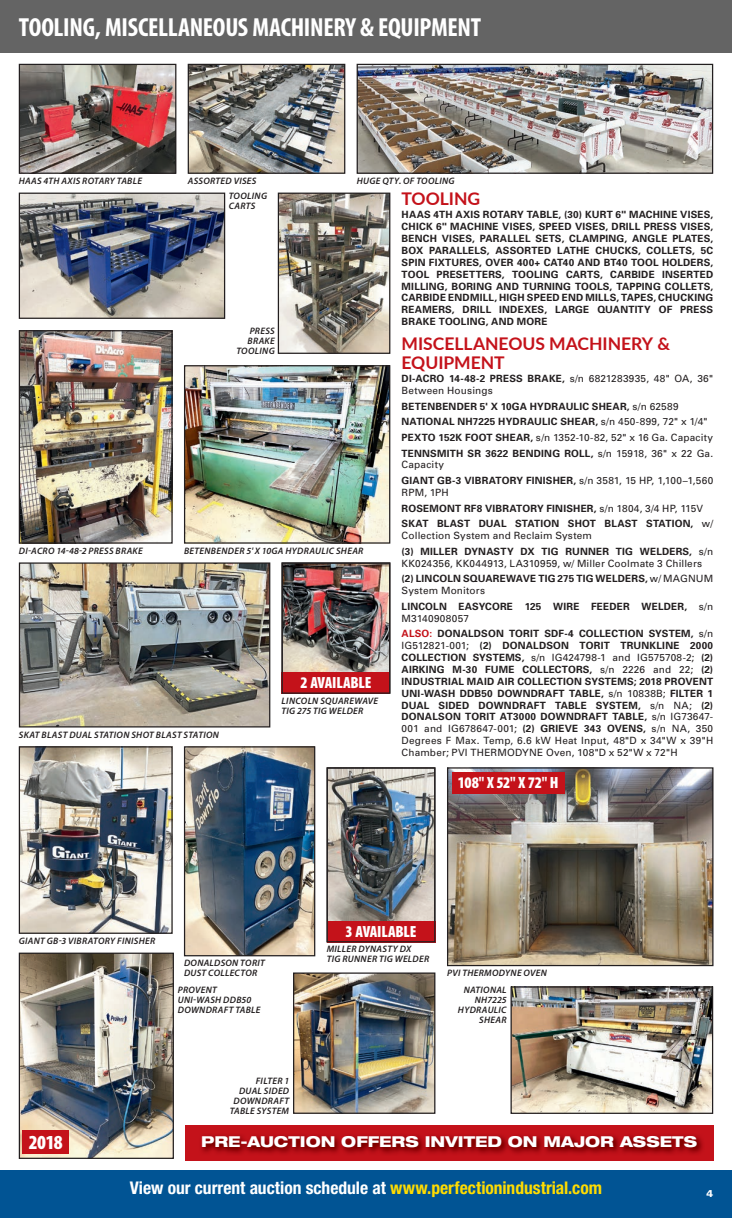
<style>
.page{position:relative;width:732px;height:1218px;background:#fff}
.page>*{position:absolute;margin:0;border:0;box-sizing:border-box;transform-origin:0 0}
.t1{font:700 condensed 26.25px "Myriad Pro";letter-spacing:-.015em;color:#fff}
.t2{font:900 condensed 20px "Myriad Pro";color:#fff}
.t3{font:700 condensed 17.5px "Helvetica Neue";color:#fff}
.t4{font:700 17.5px/18.8px "Lato";letter-spacing:-.005em;color:#c4121a}
.t5{font:900 condensed 16.25px "Myriad Pro";letter-spacing:-.015em;color:#fff}
.t6{font:800 expanded 15px "Helvetica Neue LT Std";color:#fff}
.t7{font:700 10px/11.9px "Univers";letter-spacing:.02em;color:#231f20}
.t8{font:10px/15.6px "Univers";letter-spacing:.02em;color:#231f20}
.t9{font:900 10px "Univers";color:#fff}
.t10{font:italic 600 9.38px/10px "Myriad Pro";letter-spacing:.03em;color:#231f20}
.s1{font-weight:700}
.s2{font-weight:400}
.s3{color:#c4121a}
.s4{color:#ffdc01}
</style>
<div class="page">
<img style="left:295px;top:974px;width:138px;height:137px">
<div style="left:293px;top:972px;width:142px;height:141px;border:1px solid #231f20"></div>
<div style="left:0;top:0;width:731px;height:52px;background:#646464"></div>
<div style="left:0;top:1170px;width:731px;height:48px;background:#015494"></div>
<img style="left:21px;top:564px;width:247px;height:161px">
<div style="left:19px;top:562px;width:251px;height:165px;border:1px solid #231f20"></div>
<img style="left:186px;top:367px;width:202px;height:174px">
<div style="left:184px;top:365px;width:206px;height:178px;border:1px solid #231f20"></div>
<img style="left:21px;top:332px;width:149px;height:209px">
<div style="left:19px;top:330px;width:153px;height:213px;border:1px solid #231f20"></div>
<img style="left:21px;top:194px;width:202px;height:123px">
<div style="left:19px;top:192px;width:206px;height:127px;border:1px solid #231f20"></div>
<img style="left:280px;top:194px;width:108px;height:158px">
<div style="left:278px;top:192px;width:112px;height:162px;border:1px solid #231f20"></div>
<img style="left:186px;top:748px;width:127px;height:206px">
<div style="left:184px;top:746px;width:131px;height:210px;border:1px solid #231f20"></div>
<img style="left:21px;top:748px;width:149px;height:183px">
<div style="left:19px;top:746px;width:153px;height:187px;border:1px solid #231f20"></div>
<img style="left:190px;top:66px;width:153px;height:106px">
<div style="left:188px;top:64px;width:157px;height:110px;border:1px solid #231f20"></div>
<img style="left:358px;top:66px;width:352px;height:106px">
<div style="left:356px;top:64px;width:356px;height:110px;border:1px solid #231f20"></div>
<img style="left:21px;top:66px;width:153px;height:106px">
<div style="left:19px;top:64px;width:157px;height:110px;border:1px solid #231f20"></div>
<img style="left:512px;top:988px;width:198px;height:123px">
<div style="left:510px;top:986px;width:202px;height:127px;border:1px solid #231f20"></div>
<img style="left:21px;top:954px;width:151px;height:202px">
<div style="left:19px;top:952px;width:155px;height:206px;border:1px solid #231f20"></div>
<div style="left:23px;top:1130px;width:46px;height:23px;background:#c4121a"></div>
<img style="left:449px;top:769px;width:262px;height:195px">
<div style="left:447px;top:767px;width:266px;height:199px;border:1px solid #231f20"></div>
<div style="left:452px;top:772px;width:112px;height:21px;background:#c4121a"></div>
<img style="left:283px;top:564px;width:105px;height:108px">
<div style="left:281px;top:672px;width:109px;height:21px;background:#c4121a"></div>
<div style="left:281px;top:562px;width:109px;height:131px;border:1px solid #231f20"></div>
<img style="left:328px;top:769px;width:105px;height:152px">
<div style="left:326px;top:921px;width:109px;height:21px;background:#c4121a"></div>
<div style="left:326px;top:767px;width:109px;height:175px;border:1px solid #231f20"></div>
<div style="left:185px;top:1125px;width:527px;height:35px;background:#c4121a"></div>
<img style="left:201px;top:1135px;width:502px;height:19px">
<h1 class="t1" style="left:19px;top:12px;width:463px">TOOLING, MISCELLANEOUS MACHINERY &amp; EQUIPMENT</h1>
<p class="t10" style="left:19px;top:176px;width:125px">HAAS 4TH AXIS ROTARY TABLE</p>
<p class="t10" style="left:188px;top:176px;width:70px">ASSORTED VISES</p>
<p class="t10" style="left:356px;top:176px;width:99px">HUGE QTY. OF TOOLING</p>
<h3 class="t4" style="left:401px;top:189px;width:80px">TOOLING</h3>
<p class="t7" style="left:401px;top:210px;width:313px;text-align:justify">HAAS 4TH AXIS ROTARY TABLE, (30) KURT 6" MACHINE VISES, CHICK 6" MACHINE VISES, SPEED VISES, DRILL PRESS VISES, BENCH VISES, PARALLEL SETS, CLAMPING, ANGLE PLATES, BOX PARALLELS, ASSORTED LATHE CHUCKS, COLLETS, 5C SPIN FIXTURES, OVER 400+ CAT40 AND BT40 TOOL HOLDERS, TOOL PRESETTERS, TOOLING CARTS, CARBIDE INSERTED MILLING, BORING AND TURNING TOOLS, TAPPING COLLETS, CARBIDE ENDMILL, HIGH SPEED END MILLS, TAPES, CHUCKING REAMERS, DRILL INDEXES, LARGE QUANTITY OF PRESS BRAKE TOOLING, AND MORE</p>
<h3 class="t4" style="left:401px;top:334px;width:270px">MISCELLANEOUS MACHINERY &amp;<br>EQUIPMENT</h3>
<p class="t8" style="left:401px;top:373px;width:313px;line-height:11.9px"><span class="s1">DI-ACRO 14-48-2 PRESS BRAKE,</span> s/n 6821283935, 48" OA, 36"<br>Between Housings</p>
<p class="t7" style="left:401px;top:399px;width:313px;line-height:15.6px">BETENBENDER 5' X 10GA HYDRAULIC SHEAR, <span class="s2">s/n 62589<br></span>NATIONAL NH7225 HYDRAULIC SHEAR, <span class="s2">s/n 450-899, 72" x 1/4" </span>PEXTO 152K FOOT SHEAR, <span class="s2">s/n 1352-10-82, 52" x 16 Ga. Capacity </span>TENNSMITH SR 3622 BENDING ROLL, <span class="s2">s/n 15918, 36" x 22 Ga.</span></p>
<p class="t8" style="left:401px;top:458px;width:313px">Capacity<br><span class="s1">GIANT GB-3 VIBRATORY FINISHER,</span> s/n 3581, 15 HP, 1,100–1,560</p>
<p class="t7" style="left:401px;top:486px;width:313px;line-height:15.6px"><span class="s2">RPM, 1PH<br></span>ROSEMONT RF8 VIBRATORY FINISHER, <span class="s2">s/n 1804, 3/4 HP, 115V<br></span>SKAT BLAST DUAL STATION SHOT BLAST STATION, <span class="s2">w/</span></p>
<p class="t7" style="left:401px;top:529px;width:313px;line-height:15.6px"><span class="s2">Collection System and Reclaim System<br></span>(3) MILLER DYNASTY DX TIG RUNNER TIG WELDERS, <span class="s2">s/n</span></p>
<p class="t8" style="left:401px;top:556px;width:313px">KK024356, KK044913, LA310959, w/ Miller Coolmate 3 Chillers <span class="s1">(2) LINCOLN SQUAREWAVE TIG 275 TIG WELDERS,</span> w/ MAGNUM</p>
<p class="t7" style="left:401px;top:584px;width:313px;line-height:15.6px"><span class="s2">System Monitors<br></span>LINCOLN EASYCORE 125 WIRE FEEDER WELDER, <span class="s2">s/n</span></p>
<p class="t7" style="left:401px;top:611px;width:313px;line-height:15.6px"><span class="s2">M3140908057<br></span><span class="s3">ALSO:</span> DONALDSON TORIT SDF-4 COLLECTION SYSTEM, <span class="s2">s/n</span></p>
<p class="t7" style="left:401px;top:641px;width:313px;text-align:justify"><span class="s2">IG512821-001;</span> (2) DONALDSON TORIT TRUNKLINE 2000<br>COLLECTION SYSTEMS, <span class="s2">s/n IG424798-1 and IG575708-2;</span> (2)<br>AIRKING M-30 FUME COLLECTORS, <span class="s2">s/n 2226 and 22;</span> (2)<br>INDUSTRIAL MAID AIR COLLECTION SYSTEMS; 2018 PROVENT UNI-WASH DDB50 DOWNDRAFT TABLE, <span class="s2">s/n 10838B;</span> FILTER 1<br>DUAL SIDED DOWNDRAFT TABLE SYSTEM, <span class="s2">s/n NA;</span> (2)<br>DONALSON TORIT AT3000 DOWNDRAFT TABLE, <span class="s2">s/n IG73647- 001 and IG678647-001;</span> (2) GRIEVE 343 OVENS, <span class="s2">s/n NA, 350<br>Degrees F Max. Temp, 6.6 kW Heat Input, 48"D x 34"W x 39"H Chamber; PVI THERMODYNE Oven, 108"D x 52"W x 72"H</span></p>
<p class="t10" style="left:228px;top:191px;width:40px">TOOLING<br>CARTS</p>
<p class="t10" style="left:236px;top:326px;width:40px;text-align:right">PRESS<br>BRAKE<br>TOOLING</p>
<p class="t10" style="left:19px;top:545px;width:125px">DI-ACRO 14-48-2 PRESS BRAKE</p>
<p class="t10" style="left:184px;top:545px;width:181px">BETENBENDER 5' X 10GA HYDRAULIC SHEAR</p>
<h3 class="t5" style="left:300px;top:673px;width:72px">2 AVAILABLE</h3>
<p class="t10" style="left:281px;top:695px;width:98px">LINCOLN SQUAREWAVE<br>TIG 275 TIG WELDER</p>
<p class="t10" style="left:19px;top:729px;width:201px">SKAT BLAST DUAL STATION SHOT BLAST STATION</p>
<h3 class="t5" style="left:457px;top:773px;width:102px">108" X 52" X 72" H</h3>
<p class="t10" style="left:19px;top:935px;width:138px">GIANT GB-3 VIBRATORY FINISHER</p>
<h2 class="t2" style="left:29px;top:1130px;width:35px">2018</h2>
<p class="t10" style="left:184px;top:958px;width:82px">DONALDSON TORIT<br>DUST COLLECTOR</p>
<p class="t10" style="left:178px;top:984px;width:84px">PROVENT<br>UNI-WASH DDB50<br>DOWNDRAFT TABLE</p>
<p class="t10" style="left:229px;top:1075px;width:61px;text-align:right">FILTER 1<br>DUAL SIDED<br>DOWNDRAFT<br>TABLE SYSTEM</p>
<h3 class="t5" style="left:345px;top:922px;width:72px">3 AVAILABLE</h3>
<p class="t10" style="left:326px;top:944px;width:104px">MILLER DYNASTY DX<br>TIG RUNNER TIG WELDER</p>
<p class="t10" style="left:447px;top:968px;width:101px">PVI THERMODYNE OVEN</p>
<p class="t10" style="left:457px;top:984px;width:50px;text-align:right">NATIONAL<br>NH7225<br>HYDRAULIC<br>SHEAR</p>
<h3 class="t6" style="left:201px;top:1133px;width:497px">PRE-AUCTION OFFERS INVITED ON MAJOR ASSETS</h3>
<h3 class="t3" style="left:130px;top:1181px;width:473px">View our current auction schedule at <span class="s4">www.perfectionindustrial.com</span></h3>
<p class="t9" style="left:706px;top:1187px;width:8px">4</p>
</div>
